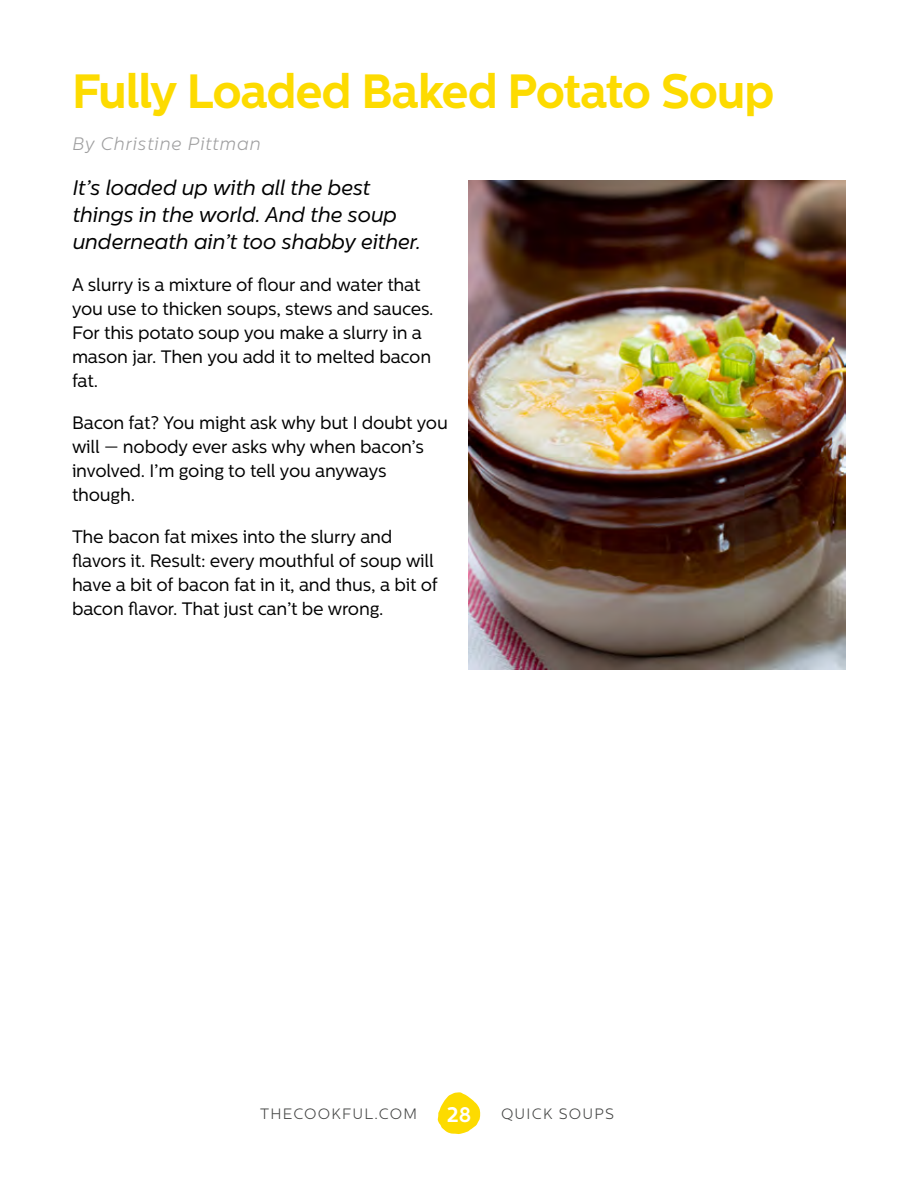
<style>
.page{position:relative;width:918px;height:1188px;background:#fff}
.page>*{position:absolute;margin:0;border:0;box-sizing:border-box;transform-origin:0 0}
.t1{font:700 48px "Centrale Sans";letter-spacing:-.025em;color:#fddb00}
.t2{font:italic 21px/27px "Centrale Sans";letter-spacing:-.01em;color:#000}
.t3{font:700 21px "Centrale Sans";color:#fff}
.t4{font:18px/24px "Centrale Sans";letter-spacing:-.01em;color:#000}
.t5{font:italic 300 18px "Centrale Sans";letter-spacing:.04em;color:#9e9e9f}
.t6{font:300 15px "Centrale Sans";letter-spacing:.08em;color:#424342}
</style>
<div class="page">
<svg style="left:438px;top:1092px;width:42px;height:42px"></svg>
<img style="left:468px;top:180px;width:378px;height:489px">
<h1 class="t1" style="left:72px;top:63px;width:704px">Fully Loaded Baked Potato Soup</h1>
<p class="t5" style="left:72px;top:134px;width:190px">By Christine Pittman</p>
<p class="t2" style="left:72px;top:174px;width:350px">It’s loaded up with all the best things in the world. And the soup underneath ain’t too shabby either.</p>
<p class="t4" style="left:72px;top:273px;width:361px">A slurry is a mixture of flour and water that you use to thicken soups, stews and sauces.<br>For this potato soup you make a slurry in a mason jar. Then you add it to melted bacon fat.</p>
<p class="t4" style="left:72px;top:411px;width:377px">Bacon fat? You might ask why but I doubt you will — nobody ever asks why when bacon’s involved. I’m going to tell you anyways though.</p>
<p class="t4" style="left:72px;top:525px;width:367px">The bacon fat mixes into the slurry and flavors it. Result: every mouthful of soup will have a bit of bacon fat in it, and thus, a bit of bacon flavor. That just can’t be wrong.</p>
<p class="t6" style="left:260px;top:1105px;width:158px">THECOOKFUL.COM</p>
<p class="t3" style="left:447px;top:1102px;width:26px">28</p>
<p class="t6" style="left:501px;top:1105px;width:115px">QUICK SOUPS</p>
</div>
